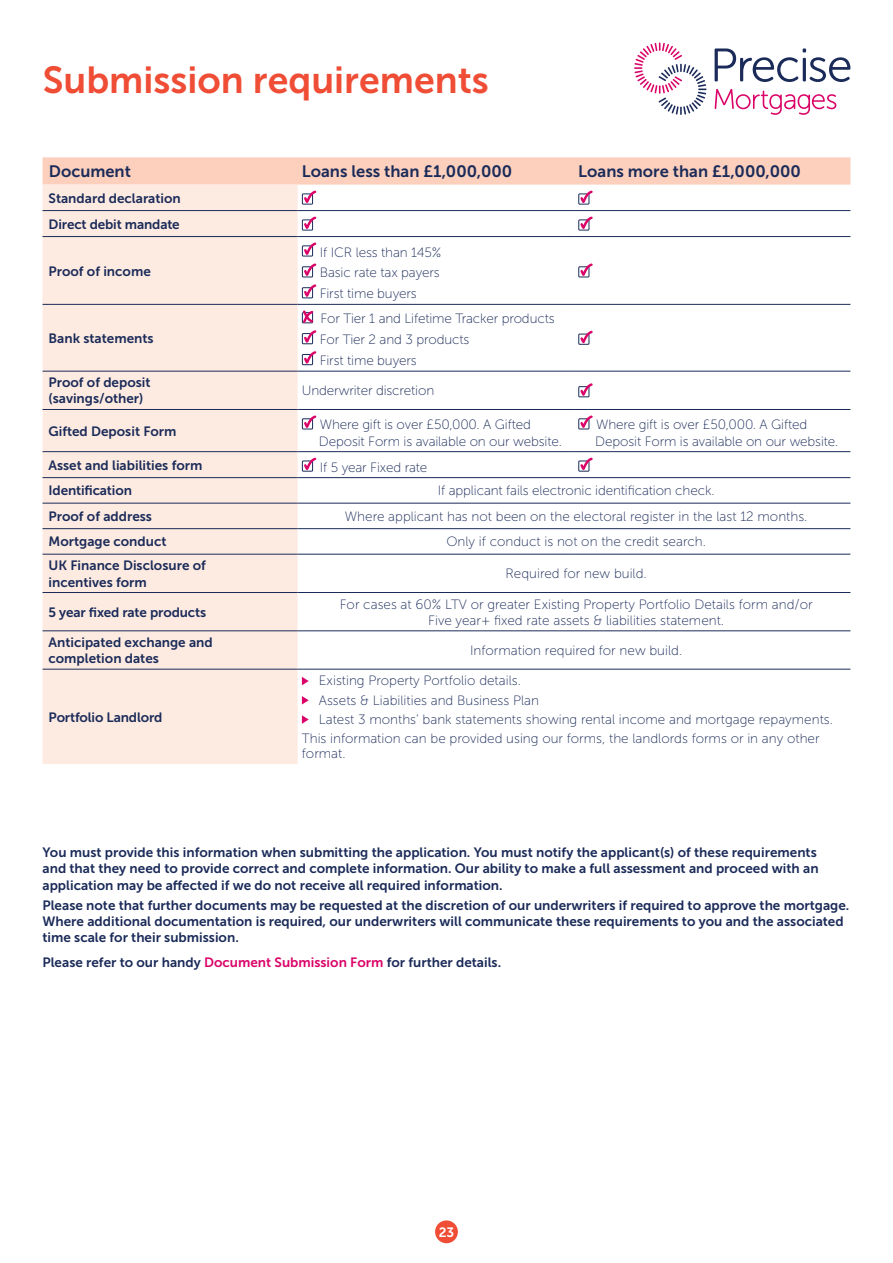
<style>
.page{position:relative;width:893px;height:1263px;background:#fff}
.page>*{position:absolute;margin:0;border:0;box-sizing:border-box;transform-origin:0 0}
.t1{font:37.5px "Museo Sans 700";color:#ef4d35}
.t2{font:16.5px "Museo Sans 700";color:#1b2b59}
.t3{font:13.5px/16.2px "Museo Sans 700";color:#1b2b59}
.indent{font:13.5px/16.2px "Museo Sans 100";color:#1b2b59}
.t4{font:13.5px "Museo Sans 700";color:#fff}
.s1{color:#db0468}
</style>
<div class="page">
<div style="left:435px;top:1220px;width:23px;height:23px;background:#ef4d35;border-radius:50%"></div>
<svg style="left:715px;top:48px;width:135px;height:34px"></svg>
<svg style="left:715px;top:89px;width:121px;height:26px"></svg>
<svg style="left:634px;top:43px;width:72px;height:72px"></svg>
<div style="left:43px;top:202px;width:255px;height:562px;background:#fdebe1"></div>
<hr style="left:43px;top:210px;width:255px;height:1px;background:#1b2b59">
<hr style="left:298px;top:210px;width:276px;height:1px;background:#1b2b59">
<hr style="left:574px;top:210px;width:276px;height:1px;background:#1b2b59">
<hr style="left:43px;top:236px;width:255px;height:1px;background:#1b2b59">
<hr style="left:298px;top:236px;width:276px;height:1px;background:#1b2b59">
<hr style="left:574px;top:236px;width:276px;height:1px;background:#1b2b59">
<hr style="left:43px;top:304px;width:255px;height:1px;background:#1b2b59">
<hr style="left:298px;top:304px;width:276px;height:1px;background:#1b2b59">
<hr style="left:574px;top:304px;width:276px;height:1px;background:#1b2b59">
<hr style="left:43px;top:371px;width:255px;height:1px;background:#1b2b59">
<hr style="left:298px;top:371px;width:276px;height:1px;background:#1b2b59">
<hr style="left:574px;top:371px;width:276px;height:1px;background:#1b2b59">
<hr style="left:43px;top:409px;width:255px;height:1px;background:#1b2b59">
<hr style="left:298px;top:409px;width:276px;height:1px;background:#1b2b59">
<hr style="left:574px;top:409px;width:276px;height:1px;background:#1b2b59">
<hr style="left:43px;top:451px;width:255px;height:1px;background:#1b2b59">
<hr style="left:298px;top:451px;width:276px;height:1px;background:#1b2b59">
<hr style="left:574px;top:451px;width:276px;height:1px;background:#1b2b59">
<hr style="left:43px;top:477px;width:255px;height:1px;background:#1b2b59">
<hr style="left:298px;top:477px;width:276px;height:1px;background:#1b2b59">
<hr style="left:574px;top:477px;width:276px;height:1px;background:#1b2b59">
<hr style="left:43px;top:503px;width:255px;height:1px;background:#1b2b59">
<hr style="left:298px;top:503px;width:276px;height:1px;background:#1b2b59">
<hr style="left:574px;top:503px;width:276px;height:1px;background:#1b2b59">
<hr style="left:43px;top:528px;width:255px;height:1px;background:#1b2b59">
<hr style="left:298px;top:528px;width:276px;height:1px;background:#1b2b59">
<hr style="left:574px;top:528px;width:276px;height:1px;background:#1b2b59">
<hr style="left:43px;top:554px;width:255px;height:1px;background:#1b2b59">
<hr style="left:298px;top:554px;width:276px;height:1px;background:#1b2b59">
<hr style="left:574px;top:554px;width:276px;height:1px;background:#1b2b59">
<hr style="left:43px;top:592px;width:255px;height:1px;background:#1b2b59">
<hr style="left:298px;top:592px;width:276px;height:1px;background:#1b2b59">
<hr style="left:574px;top:592px;width:276px;height:1px;background:#1b2b59">
<hr style="left:43px;top:630px;width:255px;height:1px;background:#1b2b59">
<hr style="left:298px;top:630px;width:276px;height:1px;background:#1b2b59">
<hr style="left:574px;top:630px;width:276px;height:1px;background:#1b2b59">
<hr style="left:43px;top:669px;width:255px;height:1px;background:#1b2b59">
<hr style="left:298px;top:669px;width:276px;height:1px;background:#1b2b59">
<hr style="left:574px;top:669px;width:276px;height:1px;background:#1b2b59">
<div style="left:302px;top:193px;width:11px;height:12px;border:1px solid #1b2b59"></div>
<div style="left:578px;top:193px;width:11px;height:12px;border:1px solid #1b2b59"></div>
<svg style="left:43px;top:157px;width:807px;height:45px"></svg>
<div style="left:302px;top:219px;width:11px;height:12px;border:1px solid #1b2b59"></div>
<svg style="left:303px;top:216px;width:14px;height:12px"></svg>
<div style="left:578px;top:219px;width:11px;height:12px;border:1px solid #1b2b59"></div>
<svg style="left:579px;top:216px;width:14px;height:12px"></svg>
<div style="left:302px;top:245px;width:11px;height:11px;border:1px solid #1b2b59"></div>
<svg style="left:303px;top:242px;width:14px;height:12px"></svg>
<div style="left:302px;top:266px;width:11px;height:11px;border:1px solid #1b2b59"></div>
<svg style="left:303px;top:263px;width:14px;height:12px"></svg>
<div style="left:302px;top:287px;width:11px;height:11px;border:1px solid #1b2b59"></div>
<svg style="left:303px;top:284px;width:14px;height:12px"></svg>
<div style="left:578px;top:266px;width:11px;height:11px;border:1px solid #1b2b59"></div>
<svg style="left:579px;top:263px;width:14px;height:12px"></svg>
<div style="left:302px;top:333px;width:11px;height:11px;border:1px solid #1b2b59"></div>
<svg style="left:301px;top:310px;width:16px;height:32px"></svg>
<div style="left:302px;top:354px;width:11px;height:11px;border:1px solid #1b2b59"></div>
<svg style="left:303px;top:351px;width:14px;height:12px"></svg>
<div style="left:578px;top:334px;width:11px;height:11px;border:1px solid #1b2b59"></div>
<svg style="left:579px;top:330px;width:14px;height:12px"></svg>
<div style="left:578px;top:386px;width:11px;height:11px;border:1px solid #1b2b59"></div>
<svg style="left:579px;top:383px;width:14px;height:12px"></svg>
<div style="left:302px;top:418px;width:11px;height:11px;border:1px solid #1b2b59"></div>
<svg style="left:303px;top:415px;width:14px;height:12px"></svg>
<div style="left:578px;top:418px;width:11px;height:11px;border:1px solid #1b2b59"></div>
<svg style="left:579px;top:415px;width:14px;height:12px"></svg>
<div style="left:302px;top:460px;width:11px;height:12px;border:1px solid #1b2b59"></div>
<svg style="left:303px;top:457px;width:14px;height:12px"></svg>
<div style="left:578px;top:460px;width:11px;height:12px;border:1px solid #1b2b59"></div>
<svg style="left:579px;top:457px;width:14px;height:12px"></svg>
<svg style="left:302px;top:677px;width:7px;height:8px"></svg>
<svg style="left:302px;top:696px;width:7px;height:8px"></svg>
<svg style="left:302px;top:715px;width:7px;height:9px"></svg>
<p class="t1" style="left:43px;top:59px;width:448px">Submission requirements</p>
<p class="t2" style="left:49px;top:162px;width:84px">Document</p>
<p class="t2" style="left:302px;top:162px;width:212px">Loans less than £1,000,000</p>
<p class="t2" style="left:578px;top:162px;width:224px">Loans more than £1,000,000</p>
<p class="t3" style="left:49px;top:190px;width:134px">Standard declaration</p>
<p class="t3" style="left:49px;top:216px;width:133px">Direct debit mandate</p>
<p class="t3" style="left:49px;top:263px;width:104px">Proof of income</p>
<p class="indent" style="left:320px;top:244px;width:123px">If ICR less than 145%</p>
<p class="indent" style="left:320px;top:265px;width:122px">Basic rate tax payers</p>
<p class="indent" style="left:320px;top:286px;width:99px">First time buyers</p>
<p class="t3" style="left:49px;top:330px;width:107px">Bank statements</p>
<p class="t3" style="left:49px;top:374px;width:104px">Proof of deposit</p>
<p class="t3" style="left:49px;top:391px;width:96px">(savings/other)</p>
<p class="indent" style="left:320px;top:311px;width:236px">For Tier 1 and Lifetime Tracker products</p>
<p class="indent" style="left:320px;top:332px;width:151px">For Tier 2 and 3 products</p>
<p class="indent" style="left:320px;top:353px;width:99px">First time buyers</p>
<p class="indent" style="left:302px;top:383px;width:134px">Underwriter discretion</p>
<p class="t3" style="left:49px;top:423px;width:130px">Gifted Deposit Form</p>
<p class="indent" style="left:319px;top:417px;width:245px">Where gift is over £50,000. A Gifted<br>Deposit Form is available on our website.</p>
<p class="indent" style="left:595px;top:417px;width:245px">Where gift is over £50,000. A Gifted<br>Deposit Form is available on our website.</p>
<p class="t3" style="left:49px;top:457px;width:155px">Asset and liabilities form</p>
<p class="indent" style="left:320px;top:459px;width:109px">If 5 year Fixed rate</p>
<p class="t3" style="left:49px;top:483px;width:85px">Identification</p>
<p class="indent" style="left:438px;top:483px;width:278px">If applicant fails electronic identification check.</p>
<p class="t3" style="left:49px;top:508px;width:105px">Proof of address</p>
<p class="indent" style="left:345px;top:508px;width:464px">Where applicant has not been on the electoral register in the last 12 months.</p>
<p class="t3" style="left:49px;top:534px;width:119px">Mortgage conduct</p>
<p class="indent" style="left:446px;top:534px;width:261px">Only if conduct is not on the credit search.</p>
<p class="t3" style="left:49px;top:557px;width:159px">UK Finance Disclosure of incentives form</p>
<p class="indent" style="left:506px;top:566px;width:143px">Required for new build.</p>
<p class="t3" style="left:49px;top:604px;width:159px">5 year fixed rate products</p>
<p class="indent" style="left:340px;top:596px;width:474px;text-align:center">For cases at 60% LTV or greater Existing Property Portfolio Details form and/or<br>Five year+ fixed rate assets &amp; liabilities statement.</p>
<p class="t3" style="left:49px;top:634px;width:166px">Anticipated exchange and completion dates</p>
<p class="indent" style="left:470px;top:642px;width:214px">Information required for new build.</p>
<p class="t3" style="left:49px;top:709px;width:115px">Portfolio Landlord</p>
<p class="indent" style="left:319px;top:673px;width:204px">Existing Property Portfolio details.</p>
<p class="indent" style="left:319px;top:692px;width:222px">Assets &amp; Liabilities and Business Plan</p>
<p class="indent" style="left:319px;top:711px;width:516px">Latest 3 months’ bank statements showing rental income and mortgage repayments.</p>
<p class="indent" style="left:302px;top:731px;width:519px;line-height:15px">This information can be provided using our forms, the landlords forms or in any other format.</p>
<p class="t3" style="left:43px;top:844px;width:778px">You must provide this information when submitting the application. You must notify the applicant(s) of these requirements and that they need to provide correct and complete information. Our ability to make a full assessment and proceed with an application may be affected if we do not receive all required information.</p>
<p class="t3" style="left:43px;top:897px;width:808px">Please note that further documents may be requested at the discretion of our underwriters if required to approve the mortgage.<br>Where additional documentation is required, our underwriters will communicate these requirements to you and the associated time scale for their submission.</p>
<p class="t3" style="left:43px;top:954px;width:460px">Please refer to our handy <span class="s1">Document Submission Form</span> for further details.</p>
<p class="t4" style="left:439px;top:1224px;width:17px">23</p>
</div>
